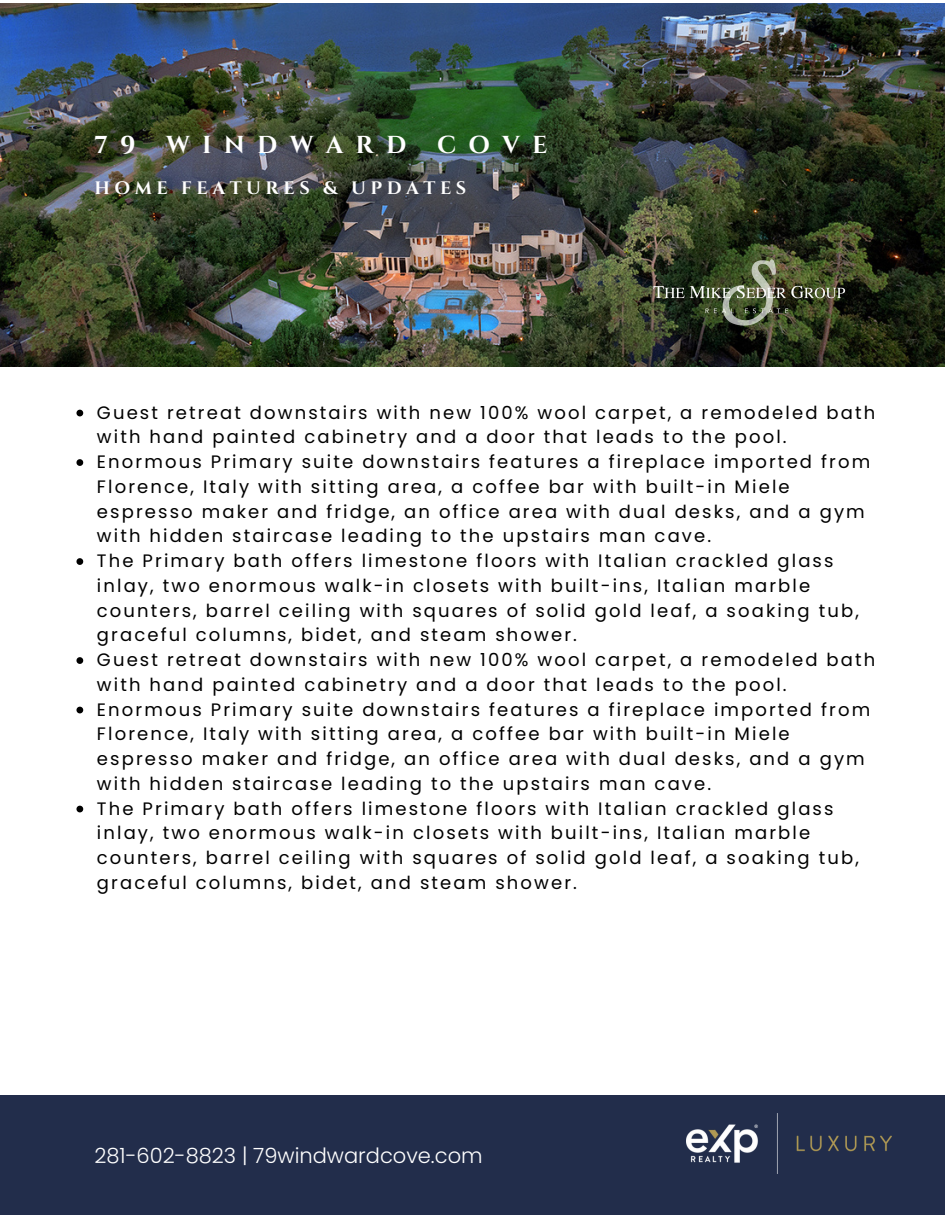
<style>
.page{position:relative;width:945px;height:1215px;background:#fff}
.page>*{position:absolute;margin:0;border:0;box-sizing:border-box;transform-origin:0 0}
.t1{font:700 24.45px "Cinzel";letter-spacing:.5em;color:#fff}
.t2{font:300 21px "Poppins";color:#fff}
.t3{font:18px/24.8px "Poppins";letter-spacing:.12em;color:#000}
.t4{font:700 18px "Cinzel";letter-spacing:.25em;color:#fff}
</style>
<div class="page">
<img style="left:0;top:3px;width:945px;height:364px">
<svg style="left:76px;top:410px;width:7px;height:6px"></svg>
<svg style="left:76px;top:459px;width:7px;height:7px"></svg>
<svg style="left:76px;top:558px;width:7px;height:7px"></svg>
<svg style="left:76px;top:657px;width:7px;height:7px"></svg>
<svg style="left:76px;top:707px;width:7px;height:6px"></svg>
<svg style="left:76px;top:806px;width:7px;height:6px"></svg>
<img style="left:646px;top:255px;width:205px;height:75px">
<div style="left:0;top:1095px;width:945px;height:120px;background:#222d4b"></div>
<img style="left:686px;top:1114px;width:205px;height:59px">
<p class="t1" style="left:94px;top:129px;width:42px">7 9</p>
<p class="t1" style="left:166px;top:129px;width:242px">WINDWARD</p>
<p class="t1" style="left:437px;top:129px;width:112px">COVE</p>
<h2 class="t4" style="left:94px;top:176px;width:373px">HOME FEATURES &amp; UPDATES</h2>
<h1 class="t3" style="left:97px;top:400px;width:780px">Guest retreat downstairs with new 100% wool carpet, a remodeled bath with hand painted cabinetry and a door that leads to the pool.</h1>
<h3 class="t3" style="left:97px;top:449px;width:775px">Enormous Primary suite downstairs features a fireplace imported from Florence, Italy with sitting area, a coffee bar with built-in Miele espresso maker and fridge, an office area with dual desks, and a gym with hidden staircase leading to the upstairs man cave.</h3>
<p class="t3" style="left:97px;top:548px;width:764px">The Primary bath offers limestone floors with Italian crackled glass inlay, two enormous walk-in closets with built-ins, Italian marble counters, barrel ceiling with squares of solid gold leaf, a soaking tub, graceful columns, bidet, and steam shower.</p>
<p class="t3" style="left:97px;top:647px;width:780px">Guest retreat downstairs with new 100% wool carpet, a remodeled bath with hand painted cabinetry and a door that leads to the pool.</p>
<p class="t3" style="left:97px;top:697px;width:775px">Enormous Primary suite downstairs features a fireplace imported from Florence, Italy with sitting area, a coffee bar with built-in Miele espresso maker and fridge, an office area with dual desks, and a gym with hidden staircase leading to the upstairs man cave.</p>
<p class="t3" style="left:97px;top:796px;width:764px">The Primary bath offers limestone floors with Italian crackled glass inlay, two enormous walk-in closets with built-ins, Italian marble counters, barrel ceiling with squares of solid gold leaf, a soaking tub, graceful columns, bidet, and steam shower.</p>
<p class="t2" style="left:94px;top:1141px;width:390px">281-602-8823 | 79windwardcove.com</p>
</div>
